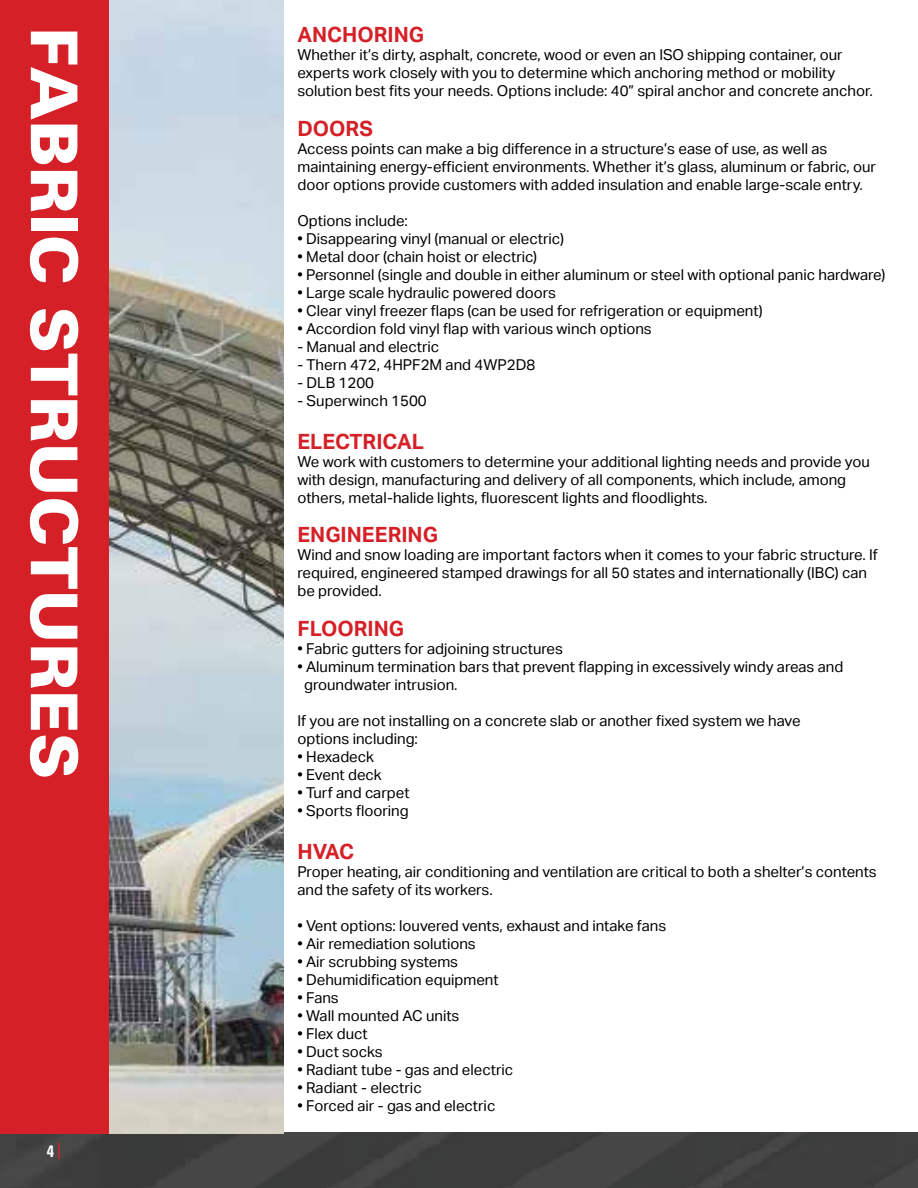
<style>
.page{position:relative;width:918px;height:1188px;background:#fff}
.page>*{position:absolute;margin:0;border:0;box-sizing:border-box;transform-origin:0 0}
.t1{font:900 64.5px "Univers 75";color:#fff}
.t2{font:700 21px "Aktiv Grotesk";color:#d52027}
.t3{font:700 condensed 16.5px "Univers";color:#fff}
.t4{font:15px/18px "Aktiv Grotesk";color:#000}
</style>
<div class="page">
<img style="left:0;top:1132px;width:918px;height:56px">
<svg style="left:58px;top:1143px;width:2px;height:16px"></svg>
<img style="left:109px;top:0;width:175px;height:1133px">
<div style="left:0;top:0;width:109px;height:1133px;background:#d52027"></div>
<h1 class="t1" style="left:94px;top:27px;width:754px;rotate:90deg">FABRIC STRUCTURES</h1>
<p class="t3" style="left:47px;top:1141px;width:9px">4</p>
<h2 class="t2" style="left:297px;top:22px;width:128px">ANCHORING</h2>
<p class="t4" style="left:297px;top:46px;width:577px">Whether it’s dirty, asphalt, concrete, wood or even an ISO shipping container, our experts work closely with you to determine which anchoring method or mobility solution best fits your needs. Options include: 40” spiral anchor and concrete anchor.</p>
<h2 class="t2" style="left:297px;top:116px;width:77px">DOORS</h2>
<p class="t4" style="left:297px;top:140px;width:580px">Access points can make a big difference in a structure’s ease of use, as well as maintaining energy-efficient environments. Whether it’s glass, aluminum or fabric, our door options provide customers with added insulation and enable large-scale entry.</p>
<p class="t4" style="left:297px;top:212px;width:112px">Options include:</p>
<p class="t4" style="left:297px;top:230px;width:268px">• Disappearing vinyl (manual or electric)</p>
<p class="t4" style="left:297px;top:248px;width:241px">• Metal door (chain hoist or electric)</p>
<p class="t4" style="left:297px;top:266px;width:590px">• Personnel (single and double in either aluminum or steel with optional panic hardware)</p>
<p class="t4" style="left:297px;top:284px;width:260px">• Large scale hydraulic powered doors</p>
<p class="t4" style="left:297px;top:302px;width:467px">• Clear vinyl freezer flaps (can be used for refrigeration or equipment)</p>
<p class="t4" style="left:297px;top:320px;width:356px">• Accordion fold vinyl flap with various winch options</p>
<p class="t4" style="left:297px;top:338px;width:143px">- Manual and electric</p>
<p class="t4" style="left:297px;top:356px;width:239px">- Thern 472, 4HPF2M and 4WP2D8</p>
<p class="t4" style="left:297px;top:374px;width:78px">- DLB 1200</p>
<p class="t4" style="left:297px;top:392px;width:131px">- Superwinch 1500</p>
<h2 class="t2" style="left:297px;top:430px;width:128px">ELECTRICAL</h2>
<p class="t4" style="left:297px;top:453px;width:574px">We work with customers to determine your additional lighting needs and provide you with design, manufacturing and delivery of all components, which include, among others, metal-halide lights, fluorescent lights and floodlights.</p>
<h2 class="t2" style="left:297px;top:523px;width:142px">ENGINEERING</h2>
<p class="t4" style="left:297px;top:546px;width:582px">Wind and snow loading are important factors when it comes to your fabric structure. If required, engineered stamped drawings for all 50 states and internationally (IBC) can be provided.</p>
<h2 class="t2" style="left:297px;top:616px;width:108px">FLOORING</h2>
<p class="t4" style="left:297px;top:640px;width:267px">• Fabric gutters for adjoining structures</p>
<p class="t4" style="left:304px;top:658px;width:541px;text-indent:-7px">• Aluminum termination bars that prevent flapping in excessively windy areas and groundwater intrusion.</p>
<p class="t4" style="left:297px;top:712px;width:505px">If you are not installing on a concrete slab or another fixed system we have options including:</p>
<p class="t4" style="left:297px;top:748px;width:78px">• Hexadeck</p>
<p class="t4" style="left:297px;top:766px;width:86px">• Event deck</p>
<p class="t4" style="left:297px;top:784px;width:114px">• Turf and carpet</p>
<p class="t4" style="left:297px;top:802px;width:113px">• Sports flooring</p>
<h2 class="t2" style="left:297px;top:839px;width:58px">HVAC</h2>
<p class="t4" style="left:297px;top:863px;width:581px">Proper heating, air conditioning and ventilation are critical to both a shelter’s contents and the safety of its workers.</p>
<p class="t4" style="left:297px;top:917px;width:370px">• Vent options: louvered vents, exhaust and intake fans</p>
<p class="t4" style="left:297px;top:935px;width:180px">• Air remediation solutions</p>
<p class="t4" style="left:297px;top:953px;width:162px">• Air scrubbing systems</p>
<p class="t4" style="left:297px;top:971px;width:203px">• Dehumidification equipment</p>
<p class="t4" style="left:297px;top:989px;width:43px">• Fans</p>
<p class="t4" style="left:297px;top:1007px;width:164px">• Wall mounted AC units</p>
<p class="t4" style="left:297px;top:1025px;width:72px">• Flex duct</p>
<p class="t4" style="left:297px;top:1043px;width:87px">• Duct socks</p>
<p class="t4" style="left:297px;top:1061px;width:217px">• Radiant tube - gas and electric</p>
<p class="t4" style="left:297px;top:1079px;width:126px">• Radiant - electric</p>
<p class="t4" style="left:297px;top:1097px;width:199px">• Forced air - gas and electric</p>
</div>
